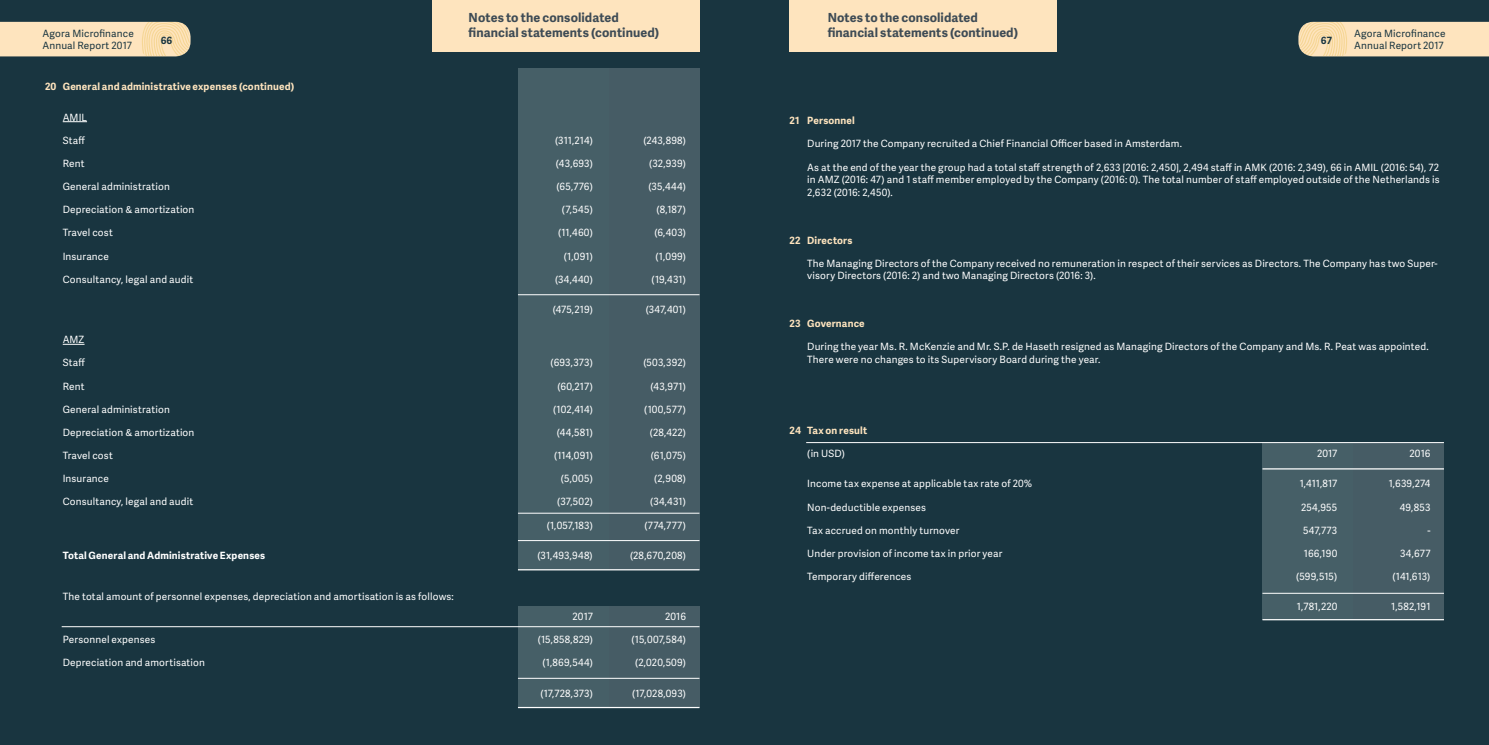
<style>
.page{position:relative;width:1489px;height:745px;background:#fff}
.page>*{position:absolute;margin:0;border:0;box-sizing:border-box;transform-origin:0 0}
.t1{font:700 12.5px/15px "Adelle Sans";letter-spacing:.01em;color:#3e4b55}
.t2{font:10px/12.5px "Adelle Sans";letter-spacing:.015em;color:#fff}
.t3{font:700 10px "Adelle Sans";letter-spacing:.015em;color:#fee4be}
.t4{font:10px/12px "Adelle Sans";letter-spacing:.015em;color:#193540}
.t5{font:700 10px "Adelle Sans";letter-spacing:.015em;color:#fff}
.t6{font:700 10px "Adelle Sans";color:#193540}
</style>
<div class="page">
<div style="left:0;top:0;width:744px;height:744px;background:#193540"></div>
<div style="left:744px;top:0;width:744px;height:744px;background:#193540"></div>
<div style="left:518px;top:69px;width:90px;height:500px;background:#465f67"></div>
<div style="left:608px;top:69px;width:91px;height:500px;background:#465c65"></div>
<svg style="left:63px;top:121px;width:24px;height:1px"></svg>
<svg style="left:63px;top:344px;width:22px;height:1px"></svg>
<hr style="left:518px;top:540px;width:181px;height:1px;background:#fff">
<hr style="left:518px;top:568px;width:181px;height:2px;background:#fff">
<hr style="left:518px;top:294px;width:181px;height:1px;background:#fff">
<div style="left:432px;top:0;width:267px;height:51px;background:#fee4be"></div>
<div style="left:789px;top:0;width:267px;height:51px;background:#fee4be"></div>
<div style="left:1352px;top:442px;width:91px;height:177px;background:#465c65"></div>
<div style="left:1262px;top:442px;width:90px;height:177px;background:#465f67"></div>
<hr style="left:1262px;top:468px;width:181px;height:1px;background:#fff">
<hr style="left:1262px;top:592px;width:181px;height:1px;background:#fff">
<hr style="left:1262px;top:618px;width:181px;height:2px;background:#fff">
<hr style="left:806px;top:442px;width:637px;height:1px;background:#fff">
<div style="left:518px;top:606px;width:90px;height:101px;background:#465f67"></div>
<div style="left:608px;top:606px;width:91px;height:101px;background:#465c65"></div>
<hr style="left:518px;top:677px;width:181px;height:1px;background:#fff">
<hr style="left:518px;top:706px;width:181px;height:1px;background:#fff">
<hr style="left:62px;top:626px;width:637px;height:1px;background:#fff">
<hr style="left:518px;top:512px;width:181px;height:1px;background:#fff">
<svg style="left:0;top:22px;width:190px;height:34px;background:#fae0b8"></svg>
<svg style="left:1298px;top:22px;width:190px;height:34px;background:#f9dfb8"></svg>
<p class="t1" style="left:468px;top:11px;width:192px">Notes to the consolidated financial statements (continued)</p>
<p class="t1" style="left:827px;top:11px;width:192px">Notes to the consolidated financial statements (continued)</p>
<p class="t4" style="left:43px;top:28px;width:93px">Agora Microfinance<br>Annual Report 2017</p>
<p class="t4" style="left:1354px;top:28px;width:93px">Agora Microfinance<br>Annual Report 2017</p>
<p class="t6" style="left:161px;top:36px;width:13px">66</p>
<p class="t6" style="left:1320px;top:36px;width:13px">67</p>
<p class="t3" style="left:45px;top:82px;width:251px">20 General and administrative expenses (continued)</p>
<p class="t2" style="left:63px;top:111px;width:26px">AMIL</p>
<p class="t2" style="left:63px;top:135px;width:24px">Staff</p>
<p class="t2" style="left:63px;top:158px;width:23px">Rent</p>
<p class="t2" style="left:63px;top:181px;width:109px">General administration</p>
<p class="t2" style="left:63px;top:204px;width:133px">Depreciation &amp; amortization</p>
<p class="t2" style="left:63px;top:227px;width:52px">Travel cost</p>
<p class="t2" style="left:63px;top:250px;width:48px">Insurance</p>
<p class="t2" style="left:63px;top:273px;width:132px">Consultancy, legal and audit</p>
<p class="t2" style="left:63px;top:334px;width:23px">AMZ</p>
<p class="t2" style="left:63px;top:357px;width:24px">Staff</p>
<p class="t2" style="left:63px;top:380px;width:23px">Rent</p>
<p class="t2" style="left:63px;top:403px;width:109px">General administration</p>
<p class="t2" style="left:63px;top:426px;width:133px">Depreciation &amp; amortization</p>
<p class="t2" style="left:63px;top:449px;width:52px">Travel cost</p>
<p class="t2" style="left:63px;top:473px;width:48px">Insurance</p>
<p class="t2" style="left:63px;top:496px;width:132px">Consultancy, legal and audit</p>
<p class="t5" style="left:63px;top:550px;width:204px">Total General and Administrative Expenses</p>
<p class="t2" style="left:63px;top:590px;width:392px">The total amount of personnel expenses, depreciation and amortisation is as follows:</p>
<p class="t2" style="left:63px;top:633px;width:94px">Personnel expenses</p>
<p class="t2" style="left:63px;top:656px;width:144px">Depreciation and amortisation</p>
<p class="t2" style="left:555px;top:135px;width:39px">(311,214)</p>
<p class="t2" style="left:556px;top:158px;width:38px">(43,693)</p>
<p class="t2" style="left:556px;top:181px;width:38px">(65,776)</p>
<p class="t2" style="left:562px;top:204px;width:32px">(7,545)</p>
<p class="t2" style="left:558px;top:227px;width:36px">(11,460)</p>
<p class="t2" style="left:564px;top:250px;width:30px">(1,091)</p>
<p class="t2" style="left:555px;top:273px;width:39px">(34,440)</p>
<p class="t2" style="left:552px;top:304px;width:42px">(475,219)</p>
<p class="t2" style="left:550px;top:357px;width:44px">(693,373)</p>
<p class="t2" style="left:557px;top:380px;width:37px">(60,217)</p>
<p class="t2" style="left:553px;top:403px;width:41px">(102,414)</p>
<p class="t2" style="left:557px;top:426px;width:37px">(44,581)</p>
<p class="t2" style="left:554px;top:449px;width:40px">(114,091)</p>
<p class="t2" style="left:561px;top:473px;width:33px">(5,005)</p>
<p class="t2" style="left:557px;top:496px;width:37px">(37,502)</p>
<p class="t2" style="left:546px;top:519px;width:48px">(1,057,183)</p>
<p class="t2" style="left:537px;top:549px;width:57px">(31,493,948)</p>
<p class="t2" style="left:572px;top:610px;width:22px">2017</p>
<p class="t2" style="left:538px;top:633px;width:57px">(15,858,829)</p>
<p class="t2" style="left:542px;top:656px;width:52px">(1,869,544)</p>
<p class="t2" style="left:540px;top:687px;width:54px">(17,728,373)</p>
<p class="t2" style="left:643px;top:135px;width:44px">(243,898)</p>
<p class="t2" style="left:649px;top:158px;width:38px">(32,939)</p>
<p class="t2" style="left:648px;top:181px;width:39px">(35,444)</p>
<p class="t2" style="left:656px;top:204px;width:31px">(8,187)</p>
<p class="t2" style="left:654px;top:227px;width:33px">(6,403)</p>
<p class="t2" style="left:655px;top:250px;width:32px">(1,099)</p>
<p class="t2" style="left:651px;top:273px;width:36px">(19,431)</p>
<p class="t2" style="left:645px;top:304px;width:42px">(347,401)</p>
<p class="t2" style="left:643px;top:357px;width:44px">(503,392)</p>
<p class="t2" style="left:650px;top:380px;width:37px">(43,971)</p>
<p class="t2" style="left:644px;top:403px;width:43px">(100,577)</p>
<p class="t2" style="left:649px;top:426px;width:38px">(28,422)</p>
<p class="t2" style="left:650px;top:449px;width:37px">(61,075)</p>
<p class="t2" style="left:654px;top:473px;width:33px">(2,908)</p>
<p class="t2" style="left:650px;top:496px;width:37px">(34,431)</p>
<p class="t2" style="left:644px;top:519px;width:43px">(774,777)</p>
<p class="t2" style="left:630px;top:549px;width:57px">(28,670,208)</p>
<p class="t2" style="left:665px;top:610px;width:22px">2016</p>
<p class="t2" style="left:631px;top:633px;width:56px">(15,007,584)</p>
<p class="t2" style="left:635px;top:656px;width:52px">(2,020,509)</p>
<p class="t2" style="left:632px;top:687px;width:55px">(17,028,093)</p>
<p class="t3" style="left:789px;top:116px;width:67px">21 Personnel</p>
<p class="t2" style="left:807px;top:138px;width:376px">During 2017 the Company recruited a Chief Financial Officer based in Amsterdam.</p>
<p class="t2" style="left:807px;top:161px;width:634px;text-align:justify">As at the end of the year the group had a total staff strength of 2,633 [2016: 2,450], 2,494 staff in AMK (2016: 2,349), 66 in AMIL (2016: 54), 72 in AMZ (2016: 47) and 1 staff member employed by the Company (2016: 0). The total number of staff employed outside of the Netherlands is 2,632 (2016: 2,450).</p>
<p class="t3" style="left:789px;top:235px;width:64px">22 Directors</p>
<p class="t2" style="left:807px;top:257px;width:631px">The Managing Directors of the Company received no remuneration in respect of their services as Directors. The Company has two Super&shy;visory Directors (2016: 2) and two Managing Directors (2016: 3).</p>
<p class="t3" style="left:789px;top:319px;width:77px">23 Governance</p>
<p class="t2" style="left:807px;top:341px;width:623px">During the year Ms. R. McKenzie and Mr. S.P. de Haseth resigned as Managing Directors of the Company and Ms. R. Peat was appointed.<br>There were no changes to its Supervisory Board during the year.</p>
<p class="t3" style="left:789px;top:426px;width:79px">24 Tax on result</p>
<p class="t2" style="left:807px;top:447px;width:39px">(in USD)</p>
<p class="t2" style="left:807px;top:478px;width:226px">Income tax expense at applicable tax rate of 20%</p>
<p class="t2" style="left:807px;top:501px;width:120px">Non-deductible expenses</p>
<p class="t2" style="left:807px;top:524px;width:154px">Tax accrued on monthly turnover</p>
<p class="t2" style="left:807px;top:547px;width:196px">Under provision of income tax in prior year</p>
<p class="t2" style="left:807px;top:570px;width:106px">Temporary differences</p>
<p class="t2" style="left:1316px;top:447px;width:22px">2017</p>
<p class="t2" style="left:1299px;top:478px;width:39px">1,411,817</p>
<p class="t2" style="left:1300px;top:501px;width:38px">254,955</p>
<p class="t2" style="left:1303px;top:524px;width:36px">547,773</p>
<p class="t2" style="left:1303px;top:547px;width:35px">166,190</p>
<p class="t2" style="left:1295px;top:570px;width:43px">(599,515)</p>
<p class="t2" style="left:1296px;top:600px;width:42px">1,781,220</p>
<p class="t2" style="left:1409px;top:447px;width:22px">2016</p>
<p class="t2" style="left:1388px;top:478px;width:43px">1,639,274</p>
<p class="t2" style="left:1399px;top:501px;width:32px">49,853</p>
<p class="t2" style="left:1427px;top:524px;width:5px">-</p>
<p class="t2" style="left:1400px;top:547px;width:32px">34,677</p>
<p class="t2" style="left:1392px;top:570px;width:39px">(141,613)</p>
<p class="t2" style="left:1390px;top:600px;width:41px">1,582,191</p>
</div>
